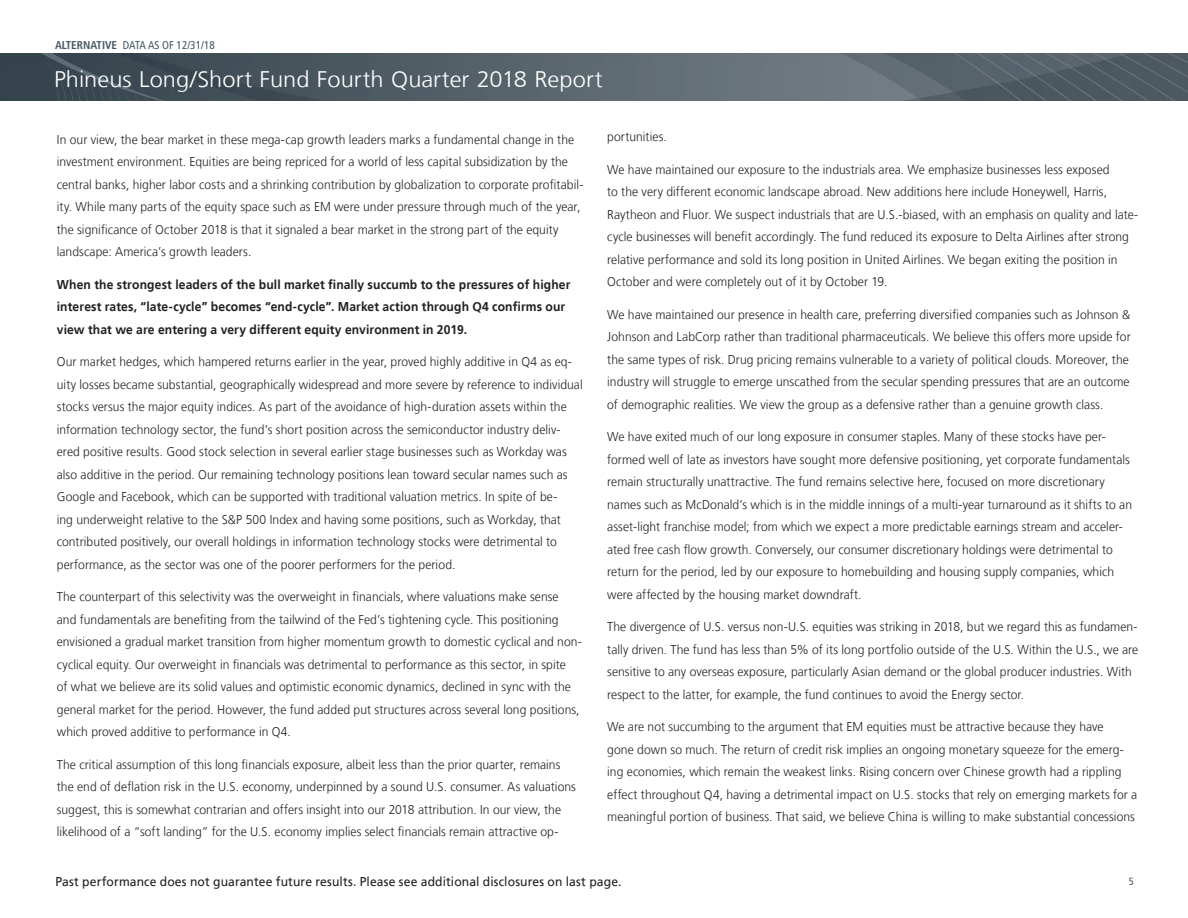
<style>
.page{position:relative;width:1188px;height:918px;background:#fff}
.page>*{position:absolute;margin:0;border:0;box-sizing:border-box;transform-origin:0 0}
.t1{font:300 22.5px "Frutiger LT";letter-spacing:.005em;color:#fff;scale:1.05 1}
.t2{font:300 12.75px/22.5px "Frutiger LT";letter-spacing:.005em;color:#231f20;scale:.95 1}
.t3{font:700 12.75px/22.5px "Frutiger LT";letter-spacing:.01em;color:#231f20;scale:.95 1}
.t4{font:12.75px "Frutiger LT";letter-spacing:.01em;color:#231f20;scale:.95 1}
.t5{font:condensed 11.25px "Frutiger LT";color:#45555f}
.t6{font:condensed 10.5px "Frutiger LT";color:#45555f}
.s1{font-weight:700}
</style>
<div class="page">
<svg style="left:0;top:54px;width:1188px;height:47px;background:#525f67"></svg>
<p class="t5" style="left:55px;top:39px;width:161px"><span class="s1">ALTERNATIVE</span> DATA AS OF 12/31/18</p>
<h1 class="t1" style="left:54px;top:66px;width:524px">Phineus Long/Short Fund Fourth Quarter 2018 Report</h1>
<p class="t2" style="left:57px;top:128px;width:556px">In our view, the bear market in these mega-cap growth leaders marks a fundamental change in the investment environment. Equities are being repriced for a world of less capital subsidization by the central banks, higher labor costs and a shrinking contribution by globalization to corporate profitabil&shy;ity. While many parts of the equity space such as EM were under pressure through much of the year, the significance of October 2018 is that it signaled a bear market in the strong part of the equity landscape: America’s growth leaders.</p>
<p class="t3" style="left:57px;top:273px;width:542px">When the strongest leaders of the bull market finally succumb to the pressures of higher interest rates, “late-cycle” becomes “end-cycle”. Market action through Q4 confirms our view that we are entering a very different equity environment in 2019.</p>
<p class="t2" style="left:57px;top:351px;width:555px">Our market hedges, which hampered returns earlier in the year, proved highly additive in Q4 as eq&shy;uity losses became substantial, geographically widespread and more severe by reference to individual stocks versus the major equity indices. As part of the avoidance of high-duration assets within the information technology sector, the fund’s short position across the semiconductor industry deliv&shy;ered positive results. Good stock selection in several earlier stage businesses such as Workday was also additive in the period. Our remaining technology positions lean toward secular names such as Google and Facebook, which can be supported with traditional valuation metrics. In spite of be-<br>ing underweight relative to the S&amp;P 500 Index and having some positions, such as Workday, that contributed positively, our overall holdings in information technology stocks were detrimental to performance, as the sector was one of the poorer performers for the period.</p>
<p class="t2" style="left:57px;top:586px;width:554px">The counterpart of this selectivity was the overweight in financials, where valuations make sense<br>and fundamentals are benefiting from the tailwind of the Fed’s tightening cycle. This positioning envisioned a gradual market transition from higher momentum growth to domestic cyclical and non&shy;cyclical equity. Our overweight in financials was detrimental to performance as this sector, in spite<br>of what we believe are its solid values and optimistic economic dynamics, declined in sync with the general market for the period. However, the fund added put structures across several long positions, which proved additive to performance in Q4.</p>
<p class="t2" style="left:57px;top:753px;width:548px">The critical assumption of this long financials exposure, albeit less than the prior quarter, remains the end of deflation risk in the U.S. economy, underpinned by a sound U.S. consumer. As valuations suggest, this is somewhat contrarian and offers insight into our 2018 attribution. In our view, the likelihood of a “soft landing” for the U.S. economy implies select financials remain attractive op-</p>
<p class="t2" style="left:607px;top:126px;width:64px">portunities.</p>
<p class="t2" style="left:607px;top:158px;width:561px">We have maintained our exposure to the industrials area. We emphasize businesses less exposed<br>to the very different economic landscape abroad. New additions here include Honeywell, Harris, Raytheon and Fluor. We suspect industrials that are U.S.-biased, with an emphasis on quality and late&shy;cycle businesses will benefit accordingly. The fund reduced its exposure to Delta Airlines after strong relative performance and sold its long position in United Airlines. We began exiting the position in October and were completely out of it by October 19.</p>
<p class="t2" style="left:607px;top:303px;width:553px">We have maintained our presence in health care, preferring diversified companies such as Johnson &amp; Johnson and LabCorp rather than traditional pharmaceuticals. We believe this offers more upside for the same types of risk. Drug pricing remains vulnerable to a variety of political clouds. Moreover, the industry will struggle to emerge unscathed from the secular spending pressures that are an outcome of demographic realities. We view the group as a defensive rather than a genuine growth class.</p>
<p class="t2" style="left:607px;top:426px;width:554px">We have exited much of our long exposure in consumer staples. Many of these stocks have per&shy;formed well of late as investors have sought more defensive positioning, yet corporate fundamentals remain structurally unattractive. The fund remains selective here, focused on more discretionary names such as McDonald’s which is in the middle innings of a multi-year turnaround as it shifts to an asset-light franchise model; from which we expect a more predictable earnings stream and acceler&shy;ated free cash flow growth. Conversely, our consumer discretionary holdings were detrimental to return for the period, led by our exposure to homebuilding and housing supply companies, which were affected by the housing market downdraft.</p>
<p class="t2" style="left:607px;top:616px;width:561px">The divergence of U.S. versus non-U.S. equities was striking in 2018, but we regard this as fundamen&shy;tally driven. The fund has less than 5% of its long portfolio outside of the U.S. Within the U.S., we are sensitive to any overseas exposure, particularly Asian demand or the global producer industries. With respect to the latter, for example, the fund continues to avoid the Energy sector.</p>
<p class="t2" style="left:607px;top:716px;width:560px">We are not succumbing to the argument that EM equities must be attractive because they have<br>gone down so much. The return of credit risk implies an ongoing monetary squeeze for the emerg&shy;ing economies, which remain the weakest links. Rising concern over Chinese growth had a rippling effect throughout Q4, having a detrimental impact on U.S. stocks that rely on emerging markets for a meaningful portion of business. That said, we believe China is willing to make substantial concessions</p>
<p class="t4" style="left:55px;top:874px;width:597px">Past performance does not guarantee future results. Please see additional disclosures on last page.</p>
<p class="t6" style="left:1129px;top:876px;width:7px">5</p>
</div>
